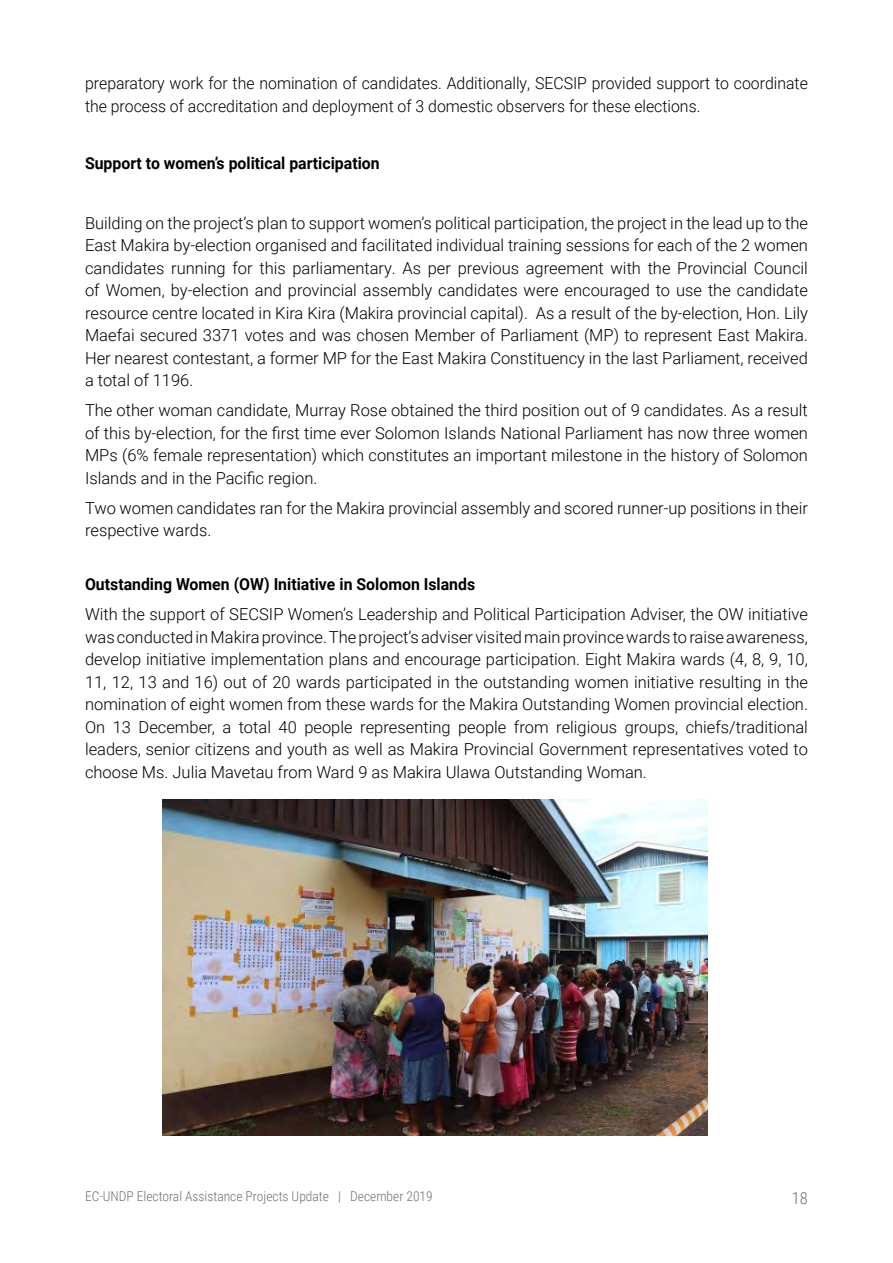
<style>
.page{position:relative;width:893px;height:1263px;background:#fff}
.page>*{position:absolute;margin:0;border:0;box-sizing:border-box;transform-origin:0 0}
.t1{font:300 16.5px/22.5px "Roboto";color:#000;text-align:justify}
.t2{font:300 16.5px/22.5px "Roboto";color:#000;scale:.96 1}
.t3{font:700 16.5px "Roboto";color:#000;scale:.96 1}
.t4{font:300 16.5px "Roboto Condensed";color:#6f7174}
.t5{font:300 13.5px "Roboto Condensed";color:#6f7174}
</style>
<div class="page">
<img style="left:162px;top:799px;width:546px;height:336px">
<p class="t2" style="left:85px;top:71px;width:754px">preparatory work for the nomination of candidates. Additionally, SECSIP provided support to coordinate the process of accreditation and deployment of 3 domestic observers for these elections.</p>
<p class="t3" style="left:85px;top:151px;width:308px">Support to women’s political participation</p>
<p class="t1" style="left:85px;top:211px;width:724px">Building on the project’s plan to support women’s political participation, the project in the lead up to the East Makira by-election organised and facilitated individual training sessions for each of the 2 women candidates running for this parliamentary. As per previous agreement with the Provincial Council of Women, by-election and provincial assembly candidates were encouraged to use the candidate resource centre located in Kira Kira (Makira provincial capital). As a result of the by-election, Hon. Lily Maefai secured 3371 votes and was chosen Member of Parliament (MP) to represent East Makira.<br>Her nearest contestant, a former MP for the East Makira Constituency in the last Parliament, received a total of 1196.</p>
<p class="t1" style="left:85px;top:398px;width:724px">The other woman candidate, Murray Rose obtained the third position out of 9 candidates. As a result of this by-election, for the first time ever Solomon Islands National Parliament has now three women MPs (6% female representation) which constitutes an important milestone in the history of Solomon Islands and in the Pacific region.</p>
<p class="t1" style="left:85px;top:496px;width:724px">Two women candidates ran for the Makira provincial assembly and scored runner-up positions in their respective wards.</p>
<p class="t3" style="left:85px;top:573px;width:408px">Outstanding Women (OW) Initiative in Solomon Islands</p>
<p class="t1" style="left:85px;top:602px;width:724px">With the support of SECSIP Women’s Leadership and Political Participation Adviser, the OW initiative was conducted in Makira province. The project’s adviser visited main province wards to raise awareness, develop initiative implementation plans and encourage participation. Eight Makira wards (4, 8, 9, 10, 11, 12, 13 and 16) out of 20 wards participated in the outstanding women initiative resulting in the nomination of eight women from these wards for the Makira Outstanding Women provincial election.<br>On 13 December, a total 40 people representing people from religious groups, chiefs/traditional leaders, senior citizens and youth as well as Makira Provincial Government representatives voted to choose Ms. Julia Mavetau from Ward 9 as Makira Ulawa Outstanding Woman.</p>
<p class="t5" style="left:85px;top:1186px;width:349px">EC-UNDP Electoral Assistance Projects Update | December 2019</p>
<p class="t4" style="left:792px;top:1186px;width:18px">18</p>
</div>
